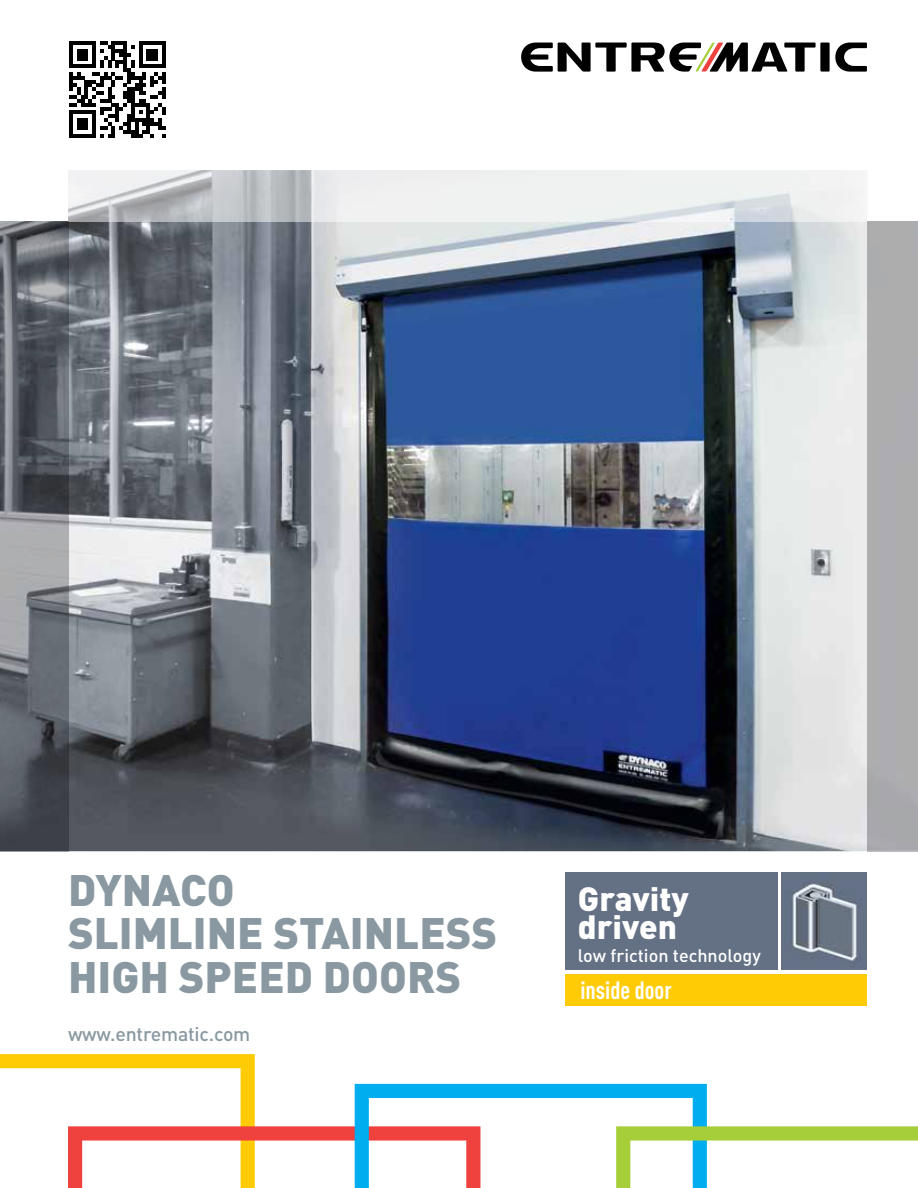
<style>
.page{position:relative;width:918px;height:1188px;background:#fff}
.page>*{position:absolute;margin:0;border:0;box-sizing:border-box;transform-origin:0 0}
.t1{font:900 43.5px/43.5px "DINOT";color:#8998a1}
.t2{font:900 33.3px/28.5px "DINOT";color:#fff}
.t3{font:700 condensed 24.75px "DINOT";color:#fff}
.t4{font:500 19.5px "DINOT";letter-spacing:-.01em;color:#8998a1}
.t5{font:500 18px "DINOT";color:#fff}
</style>
<div class="page">
<svg style="left:0;top:1054px;width:918px;height:134px"></svg>
<div style="left:820px;top:43px;width:10px;height:29px;background:#000"></div>
<svg style="left:835px;top:43px;width:32px;height:29px"></svg>
<svg style="left:521px;top:43px;width:295px;height:29px"></svg>
<div style="left:565px;top:975px;width:302px;height:31px;background:#ffcb05"></div>
<div style="left:782px;top:873px;width:85px;height:97px;background:#647185"></div>
<img style="left:792px;top:883px;width:70px;height:78px">
<div style="left:565px;top:873px;width:213px;height:97px;background:#647185"></div>
<img style="left:68px;top:221px;width:799px;height:630px">
<svg style="left:68px;top:170px;width:799px;height:51px;fill:#eff1f1"></svg>
<svg style="left:0;top:221px;width:68px;height:630px;background:#666a70"></svg>
<div style="left:867px;top:221px;width:51px;height:630px;background:#adadae"></div>
<svg style="left:69px;top:41px;width:97px;height:97px"></svg>
<p class="t1" style="left:68px;top:867px;width:431px">DYNACO<br>SLIMLINE STAINLESS<br>HIGH SPEED DOORS</p>
<p class="t4" style="left:68px;top:1022px;width:184px">www.entrematic.com</p>
<p class="t2" style="left:578px;top:883px;width:112px">Gravity driven</p>
<p class="t5" style="left:578px;top:944px;width:185px">low friction technology</p>
<p class="t3" style="left:580px;top:975px;width:93px">inside door</p>
</div>
